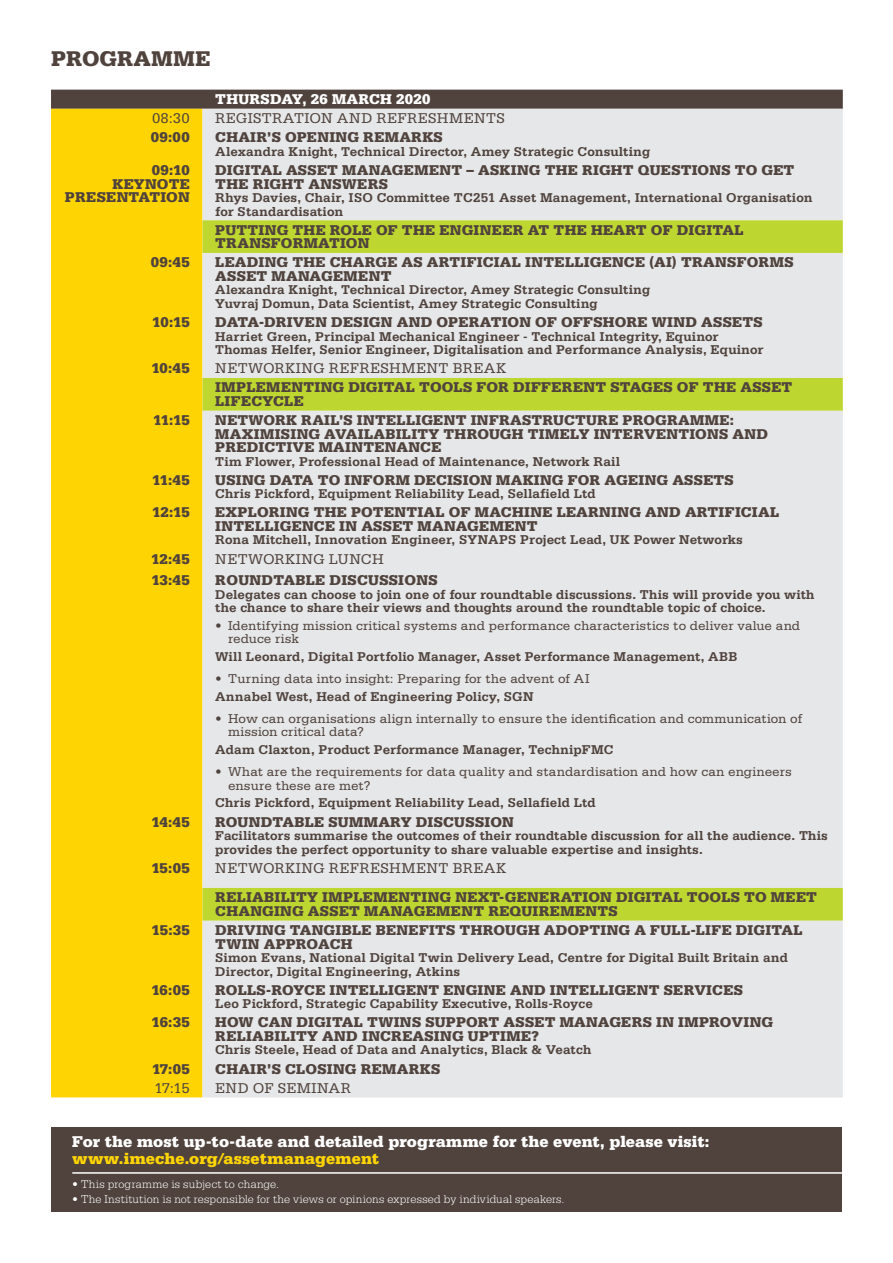
<style>
.page{position:relative;width:893px;height:1263px;background:#fff}
.page>*{position:absolute;margin:0;border:0;box-sizing:border-box;transform-origin:0 0}
.t1{font:900 22.5px "Serifa Std";letter-spacing:.01em;color:#50433d}
.t2{font:900 16.5px/16.5px "Serifa Std";letter-spacing:.005em;color:#fff}
.Progr__Content_Title{font:900 15px/13.5px "Serifa Std";letter-spacing:.015em;color:#50433d}
.Progr__Content_Break{font:15px "Serifa Std";letter-spacing:.03em;color:#50433d}
.Progr__Content_Time{font:900 15px/13.5px "Serifa Std";letter-spacing:.015em;color:#50433d;text-align:right}
.Progr__Speakers{font:900 15px "Serifa Std";letter-spacing:.02em;color:#50433d}
.Progr__Content_Title-2{font:900 15px "Serifa Std";letter-spacing:.02em;color:#fff}
.Progr__Time_Break{font:15px "Serifa Std";letter-spacing:-.01em;color:#50433d}
.Progr__Speakers-2{font:700 13.5px/13.5px "Serifa Std";letter-spacing:.005em;color:#50433d}
.t3{font:13.5px/13.5px "Serifa Std";letter-spacing:.005em;color:#50433d}
.t4{font:300 12px "Serifa Std";letter-spacing:.015em;color:#fff}
.s1{color:#fed503}
</style>
<div class="page">
<div style="left:51px;top:1128px;width:791px;height:84px;background:#50433d"></div>
<hr style="left:72px;top:1172px;width:770px;height:2px;background:#fff">
<div style="left:51px;top:90px;width:792px;height:19px;background:#50433d"></div>
<div style="left:51px;top:109px;width:151px;height:988px;background:#fed503"></div>
<div style="left:202px;top:109px;width:641px;height:988px;background:#e6e7e9"></div>
<svg style="left:202px;top:220px;width:641px;height:700px;background:#e0e4cf"></svg>
<p class="t1" style="left:51px;top:45px;width:161px">PROGRAMME</p>
<p class="Progr__Content_Title-2" style="left:215px;top:90px;width:217px">THURSDAY, 26 MARCH 2020</p>
<p class="Progr__Time_Break" style="left:152px;top:110px;width:39px">08:30</p>
<p class="Progr__Content_Break" style="left:215px;top:110px;width:291px">REGISTRATION AND REFRESHMENTS</p>
<p class="Progr__Content_Time" style="left:151px;top:131px;width:40px">09:00</p>
<p class="Progr__Content_Title" style="left:215px;top:131px;width:229px">CHAIR’S OPENING REMARKS</p>
<p class="Progr__Speakers-2" style="left:215px;top:145px;width:436px">Alexandra Knight, Technical Director, Amey Strategic Consulting</p>
<p class="Progr__Content_Time" style="left:152px;top:163px;width:39px">09:10</p>
<p class="Progr__Content_Time" style="left:65px;top:177px;width:126px">KEYNOTE<br>PRESENTATION</p>
<p class="Progr__Content_Title" style="left:215px;top:163px;width:581px">DIGITAL ASSET MANAGEMENT – ASKING THE RIGHT QUESTIONS TO GET<br>THE RIGHT ANSWERS</p>
<p class="Progr__Speakers-2" style="left:215px;top:191px;width:599px">Rhys Davies, Chair, ISO Committee TC251 Asset Management, International Organisation for Standardisation</p>
<p class="Progr__Content_Title" style="left:215px;top:223px;width:530px">PUTTING THE ROLE OF THE ENGINEER AT THE HEART OF DIGITAL<br>TRANSFORMATION</p>
<p class="Progr__Content_Time" style="left:151px;top:256px;width:40px">09:45</p>
<p class="Progr__Content_Title" style="left:215px;top:256px;width:580px">LEADING THE CHARGE AS ARTIFICIAL INTELLIGENCE (AI) TRANSFORMS<br>ASSET MANAGEMENT</p>
<p class="Progr__Speakers-2" style="left:215px;top:283px;width:436px">Alexandra Knight, Technical Director, Amey Strategic Consulting</p>
<p class="Progr__Speakers-2" style="left:215px;top:297px;width:384px">Yuvraj Domun, Data Scientist, Amey Strategic Consulting</p>
<p class="Progr__Content_Time" style="left:152px;top:315px;width:39px">10:15</p>
<p class="Progr__Content_Title" style="left:215px;top:315px;width:549px">DATA-DRIVEN DESIGN AND OPERATION OF OFFSHORE WIND ASSETS</p>
<p class="Progr__Speakers-2" style="left:215px;top:329px;width:505px">Harriet Green, Principal Mechanical Engineer - Technical Integrity, Equinor</p>
<p class="Progr__Speakers-2" style="left:215px;top:343px;width:550px">Thomas Helfer, Senior Engineer, Digitalisation and Performance Analysis, Equinor</p>
<p class="Progr__Content_Time" style="left:151px;top:361px;width:40px">10:45</p>
<p class="Progr__Content_Break" style="left:215px;top:360px;width:292px">NETWORKING REFRESHMENT BREAK</p>
<p class="Progr__Content_Title" style="left:215px;top:381px;width:579px">IMPLEMENTING DIGITAL TOOLS FOR DIFFERENT STAGES OF THE ASSET<br>LIFECYCLE</p>
<p class="Progr__Content_Time" style="left:153px;top:413px;width:38px">11:15</p>
<p class="Progr__Content_Title" style="left:215px;top:413px;width:554px">NETWORK RAIL’S INTELLIGENT INFRASTRUCTURE PROGRAMME:<br>MAXIMISING AVAILABILITY THROUGH TIMELY INTERVENTIONS AND<br>PREDICTIVE MAINTENANCE</p>
<p class="Progr__Speakers-2" style="left:215px;top:454px;width:406px">Tim Flower, Professional Head of Maintenance, Network Rail</p>
<p class="Progr__Content_Time" style="left:152px;top:473px;width:39px">11:45</p>
<p class="Progr__Content_Title" style="left:215px;top:473px;width:520px">USING DATA TO INFORM DECISION MAKING FOR AGEING ASSETS</p>
<p class="Progr__Speakers-2" style="left:215px;top:487px;width:382px">Chris Pickford, Equipment Reliability Lead, Sellafield Ltd</p>
<p class="Progr__Content_Time" style="left:152px;top:506px;width:39px">12:15</p>
<p class="Progr__Content_Title" style="left:215px;top:506px;width:565px">EXPLORING THE POTENTIAL OF MACHINE LEARNING AND ARTIFICIAL<br>INTELLIGENCE IN ASSET MANAGEMENT</p>
<p class="Progr__Speakers-2" style="left:215px;top:533px;width:529px">Rona Mitchell, Innovation Engineer, SYNAPS Project Lead, UK Power Networks</p>
<p class="Progr__Content_Time" style="left:151px;top:552px;width:40px">12:45</p>
<p class="Progr__Content_Break" style="left:215px;top:550px;width:170px">NETWORKING LUNCH</p>
<p class="Progr__Content_Time" style="left:151px;top:573px;width:40px">13:45</p>
<p class="Progr__Speakers" style="left:215px;top:571px;width:224px">ROUNDTABLE DISCUSSIONS</p>
<p class="Progr__Speakers-2" style="left:215px;top:588px;width:601px">Delegates can choose to join one of four roundtable discussions. This will provide you with the chance to share their views and thoughts around the roundtable topic of choice.</p>
<p class="t3" style="left:228px;top:619px;width:574px;text-indent:-13px">• Identifying mission critical systems and performance characteristics to deliver value and reduce risk</p>
<p class="Progr__Speakers-2" style="left:215px;top:650px;width:524px">Will Leonard, Digital Portfolio Manager, Asset Performance Management, ABB</p>
<p class="t3" style="left:215px;top:672px;width:376px">• Turning data into insight: Preparing for the advent of AI</p>
<p class="Progr__Speakers-2" style="left:215px;top:690px;width:320px">Annabel West, Head of Engineering Policy, SGN</p>
<p class="t3" style="left:228px;top:712px;width:576px;text-indent:-13px">• How can organisations align internally to ensure the identification and communication of mission critical data?</p>
<p class="Progr__Speakers-2" style="left:215px;top:743px;width:400px">Adam Claxton, Product Performance Manager, TechnipFMC</p>
<p class="t3" style="left:228px;top:765px;width:565px;text-indent:-13px">• What are the requirements for data quality and standardisation and how can engineers ensure these are met?</p>
<p class="Progr__Speakers-2" style="left:215px;top:796px;width:382px">Chris Pickford, Equipment Reliability Lead, Sellafield Ltd</p>
<p class="Progr__Content_Time" style="left:151px;top:815px;width:40px">14:45</p>
<p class="Progr__Content_Title" style="left:215px;top:815px;width:300px">ROUNDTABLE SUMMARY DISCUSSION</p>
<p class="Progr__Speakers-2" style="left:215px;top:829px;width:614px">Facilitators summarise the outcomes of their roundtable discussion for all the audience. This provides the perfect opportunity to share valuable expertise and insights.</p>
<p class="Progr__Content_Time" style="left:151px;top:861px;width:40px">15:05</p>
<p class="Progr__Content_Break" style="left:215px;top:859px;width:292px">NETWORKING REFRESHMENT BREAK</p>
<p class="Progr__Content_Title" style="left:215px;top:891px;width:603px">RELIABILITY IMPLEMENTING NEXT-GENERATION DIGITAL TOOLS TO MEET<br>CHANGING ASSET MANAGEMENT REQUIREMENTS</p>
<p class="Progr__Content_Time" style="left:152px;top:923px;width:40px">15:35</p>
<p class="Progr__Content_Title" style="left:215px;top:923px;width:589px">DRIVING TANGIBLE BENEFITS THROUGH ADOPTING A FULL-LIFE DIGITAL<br>TWIN APPROACH</p>
<p class="Progr__Speakers-2" style="left:215px;top:951px;width:574px">Simon Evans, National Digital Twin Delivery Lead, Centre for Digital Built Britain and<br>Director, Digital Engineering, Atkins</p>
<p class="Progr__Content_Time" style="left:151px;top:983px;width:40px">16:05</p>
<p class="Progr__Content_Title" style="left:215px;top:983px;width:529px">ROLLS-ROYCE INTELLIGENT ENGINE AND INTELLIGENT SERVICES</p>
<p class="Progr__Speakers-2" style="left:215px;top:997px;width:379px">Leo Pickford, Strategic Capability Executive, Rolls-Royce</p>
<p class="Progr__Content_Time" style="left:152px;top:1016px;width:40px">16:35</p>
<p class="Progr__Content_Title" style="left:215px;top:1016px;width:559px">HOW CAN DIGITAL TWINS SUPPORT ASSET MANAGERS IN IMPROVING<br>RELIABILITY AND INCREASING UPTIME?</p>
<p class="Progr__Speakers-2" style="left:215px;top:1043px;width:377px">Chris Steele, Head of Data and Analytics, Black &amp; Veatch</p>
<p class="Progr__Content_Time" style="left:152px;top:1062px;width:39px">17:05</p>
<p class="Progr__Content_Title" style="left:215px;top:1062px;width:226px">CHAIR’S CLOSING REMARKS</p>
<p class="Progr__Time_Break" style="left:155px;top:1079px;width:37px">17:15</p>
<p class="Progr__Content_Break" style="left:215px;top:1079px;width:137px">END OF SEMINAR</p>
<p class="t2" style="left:72px;top:1133px;width:639px">For the most up-to-date and detailed programme for the event, please visit: <span class="s1">www.imeche.org/assetmanagement</span></p>
<p class="t4" style="left:72px;top:1177px;width:208px">• This programme is subject to change.</p>
<p class="t4" style="left:72px;top:1193px;width:494px">• The Institution is not responsible for the views or opinions expressed by individual speakers.</p>
</div>
